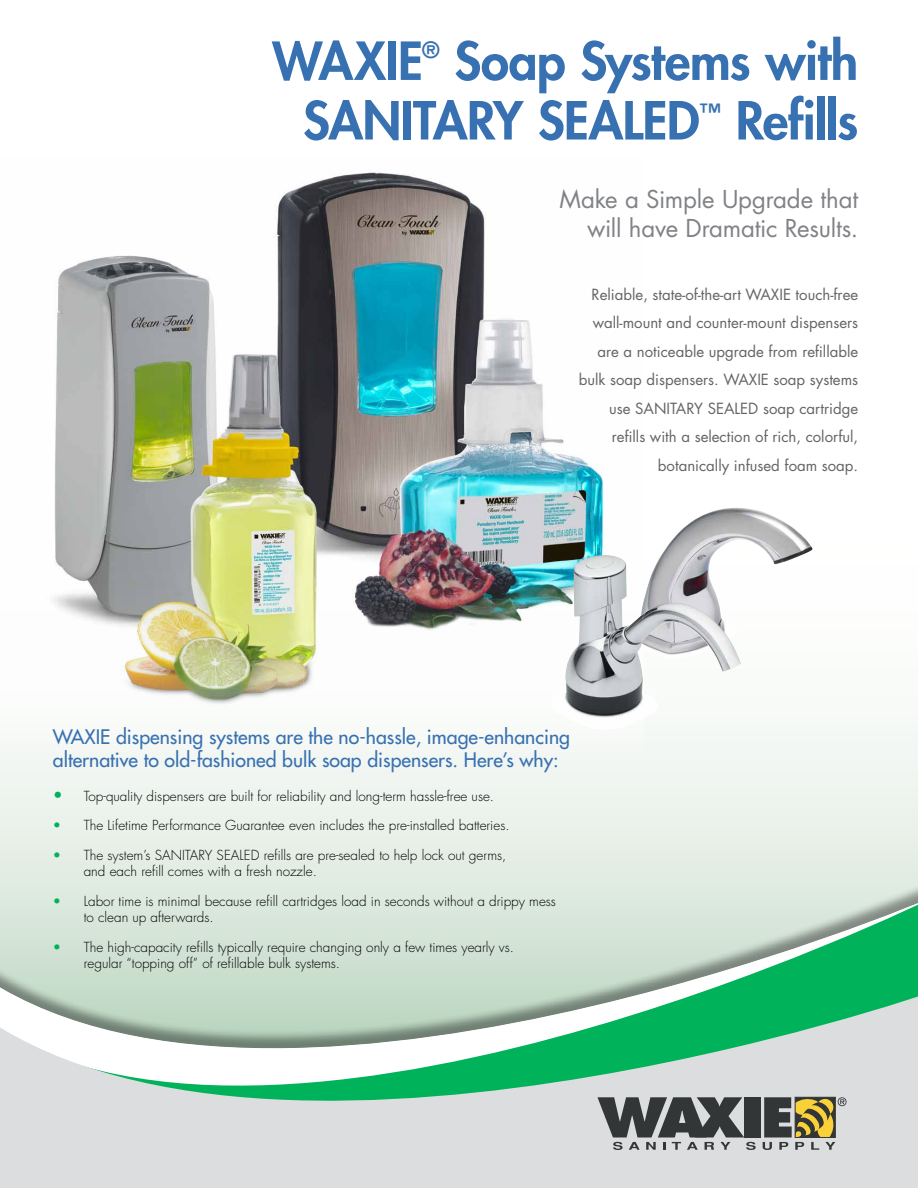
<style>
.page{position:relative;width:918px;height:1188px;background:#fff}
.page>*{position:absolute;margin:0;border:0;box-sizing:border-box;transform-origin:0 0}
.t1{font:800 51px/59.6px "Futura Std";letter-spacing:-.015em;color:#3871b1}
.t2{font:24px/28.5px "Futura Std";letter-spacing:-.01em;color:#808285;text-align:right}
.t3{font:800 21.9px "Futura Std";color:#3871b1}
.t4{font:500 19.5px/23.4px "Futura Std";color:#3871b1}
.t5{font:15px/28.5px "Futura Std";color:#636466;text-align:right}
.t6{font:300 13.5px/16.2px "Futura Std";color:#000}
.s1{font-size:16.5px;color:#00b25a}
.s2{color:#00b25a}
</style>
<div class="page">
<svg style="left:0;top:732px;width:918px;height:148px"></svg>
<div style="left:0;top:880px;width:918px;height:308px;background:#dfebe0"></div>
<svg style="left:0;top:897px;width:918px;height:94px;fill:#d2e3d5"></svg>
<svg style="left:0;top:991px;width:918px;height:197px;fill:#dcddde"></svg>
<img style="left:0;top:172px;width:644px;height:589px">
<div style="left:744px;top:1097px;width:16px;height:41px;background:#333637"></div>
<svg style="left:597px;top:1097px;width:159px;height:53px"></svg>
<svg style="left:763px;top:1097px;width:84px;height:53px"></svg>
<img style="left:628px;top:508px;width:185px;height:57px">
<img style="left:549px;top:555px;width:192px;height:175px">
<h1 class="t1" style="left:303px;top:31px;width:557px;text-indent:151px">Soap Systems with<br>SANITARY SEALED</h1>
<h1 class="t1" style="left:272px;top:31px;width:152px">WAXIE</h1>
<h3 class="t3" style="left:422px;top:37px;width:19px">®</h3>
<h3 class="t3" style="left:699px;top:98px;width:23px">™</h3>
<h1 class="t1" style="left:736px;top:91px;width:124px">Refills</h1>
<h2 class="t2" style="left:559px;top:186px;width:300px">Make a Simple Upgrade that will have Dramatic Results.</h2>
<p class="t5" style="left:579px;top:280px;width:281px">Reliable, state-of-the-art WAXIE touch-free wall-mount and counter-mount dispensers are a noticeable upgrade from refillable bulk soap dispensers. WAXIE soap systems use SANITARY SEALED soap cartridge refills with a selection of rich, colorful, botanically infused foam soap.</p>
<h3 class="t4" style="left:53px;top:725px;width:519px">WAXIE dispensing systems are the no-hassle, image-enhancing alternative to old-fashioned bulk soap dispensers. Here’s why:</h3>
<p class="t6" style="left:53px;top:788px;width:443px"><span class="s1">•</span> Top-quality dispensers are built for reliability and long-term hassle-free use.</p>
<p class="t6" style="left:53px;top:818px;width:458px"><span class="s2">•</span> The Lifetime Performance Guarantee even includes the pre-installed batteries.</p>
<p class="t6" style="left:84px;top:847px;width:424px;text-indent:-31px"><span class="s2">•</span> The system’s SANITARY SEALED refills are pre-sealed to help lock out germs, and each refill comes with a fresh nozzle.</p>
<p class="t6" style="left:84px;top:893px;width:474px;text-indent:-31px"><span class="s2">•</span> Labor time is minimal because refill cartridges load in seconds without a drippy mess to clean up afterwards.</p>
<p class="t6" style="left:84px;top:939px;width:432px;text-indent:-31px"><span class="s2">•</span> The high-capacity refills typically require changing only a few times yearly vs. regular “topping off” of refillable bulk systems.</p>
</div>
